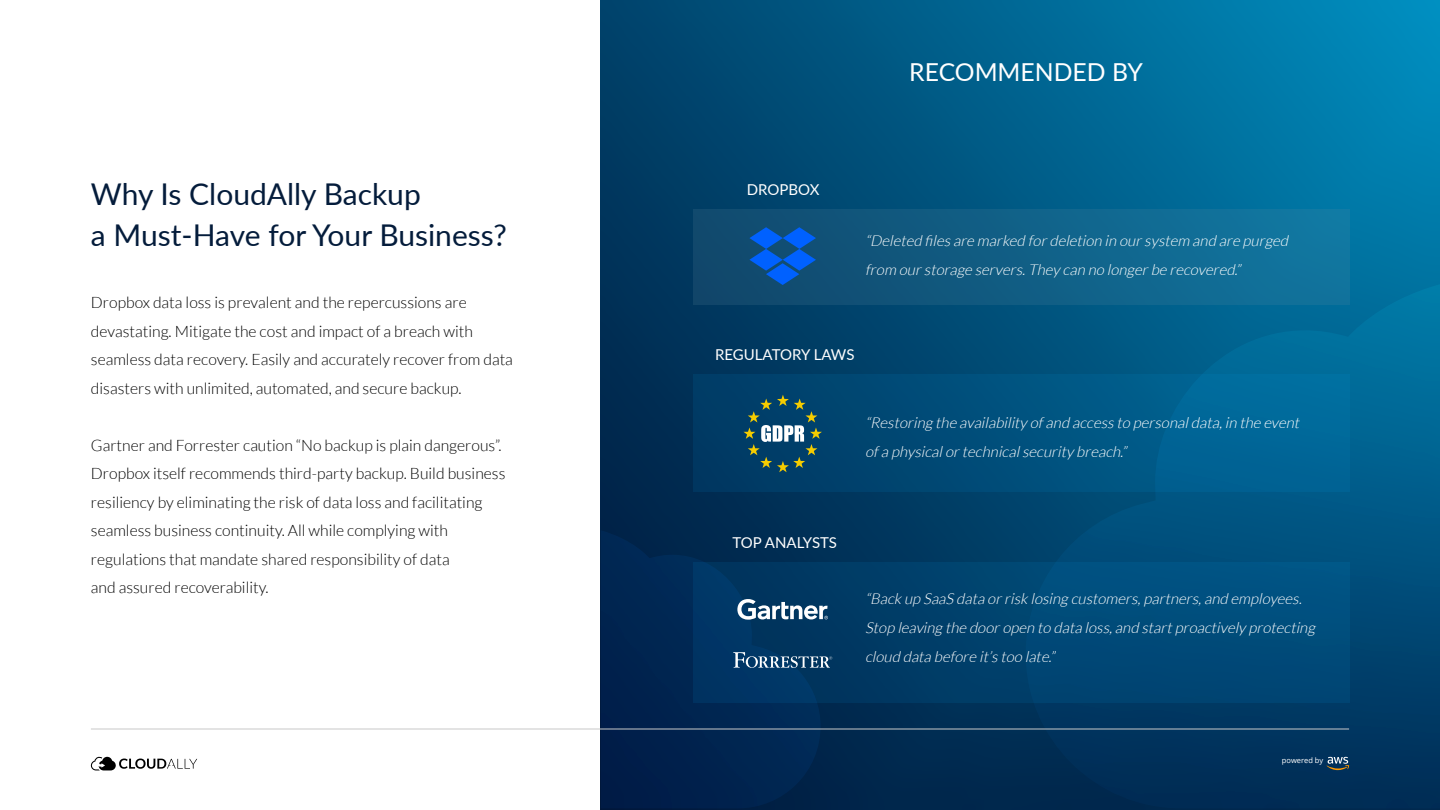
<style>
.page{position:relative;width:1440px;height:810px;background:#fff}
.page>*{position:absolute;margin:0;border:0;box-sizing:border-box;transform-origin:0 0}
.t1{font:30px/41.8px "Lato";color:#041c3b}
.t2{font:24.75px "Lato";color:#fff}
.t3{font:300 15.75px/28.5px "Lato";color:#000}
.t4{font:italic 300 15px/29.2px "Lato";color:#fff}
.t5{font:15px "Lato";color:#fff}
.t6{font:7.5px "Open Sans";color:#fff}
</style>
<div class="page">
<img style="left:601px;top:0;width:839px;height:810px">
<svg style="left:601px;top:530px;width:220px;height:278px;background:#00254f"></svg>
<svg style="left:1026px;top:284px;width:414px;height:524px;background:#004b77"></svg>
<div style="left:693px;top:374px;width:656px;height:118px;background:linear-gradient(to right,#003761,#006d9f)"></div>
<svg style="left:744px;top:395px;width:78px;height:77px;background:#2c5c6c"></svg>
<div style="left:693px;top:562px;width:656px;height:141px;background:linear-gradient(to right,#00335e,#005281)"></div>
<svg style="left:737px;top:599px;width:91px;height:21px"></svg>
<svg style="left:733px;top:652px;width:99px;height:16px;background:#406889"></svg>
<div style="left:693px;top:209px;width:656px;height:95px;background:linear-gradient(to right,#11476a,#1178a2)"></div>
<svg style="left:91px;top:757px;width:106px;height:13px"></svg>
<hr style="left:91px;top:729px;width:1258px;height:1px;background:#c9c9c9">
<svg style="left:1327px;top:757px;width:22px;height:13px"></svg>
<svg style="left:749px;top:227px;width:67px;height:58px;background:#0956b3"></svg>
<h1 class="t1" style="left:91px;top:172px;width:418px">Why Is CloudAlly Backup<br>a Must-Have for Your Business?</h1>
<p class="t3" style="left:91px;top:288px;width:423px">Dropbox data loss is prevalent and the repercussions are devastating. Mitigate the cost and impact of a breach with seamless data recovery. Easily and accurately recover from data disasters with unlimited, automated, and secure backup.</p>
<p class="t3" style="left:91px;top:431px;width:416px">Gartner and Forrester caution “No backup is plain dangerous”.<br>Dropbox itself recommends third-party backup. Build business resiliency by eliminating the risk of data loss and facilitating seamless business continuity. All while complying with regulations that mandate shared responsibility of data<br>and assured recoverability.</p>
<h2 class="t2" style="left:909px;top:54px;width:235px">RECOMMENDED BY</h2>
<p class="t5" style="left:747px;top:179px;width:74px">DROPBOX</p>
<p class="t4" style="left:865px;top:226px;width:428px">“Deleted files are marked fordeletion in oursystem and are purged from ourstorage servers.They can no longerbe recovered.”</p>
<p class="t5" style="left:715px;top:344px;width:141px">REGULATORY LAWS</p>
<p class="t4" style="left:865px;top:408px;width:439px">“Restoring the availability ofand access to personaldata,in the event ofa physicalortechnicalsecurity breach.”</p>
<p class="t5" style="left:733px;top:531px;width:106px">TOP ANALYSTS</p>
<p class="t4" style="left:865px;top:584px;width:455px">“Back up SaaS data orrisk losing customers,partners,and employees.<br>Stop leaving the dooropen to data loss,and startproactively protecting cloud data before it’s too late.”</p>
<p class="t6" style="left:1282px;top:755px;width:43px">powered by</p>
</div>
